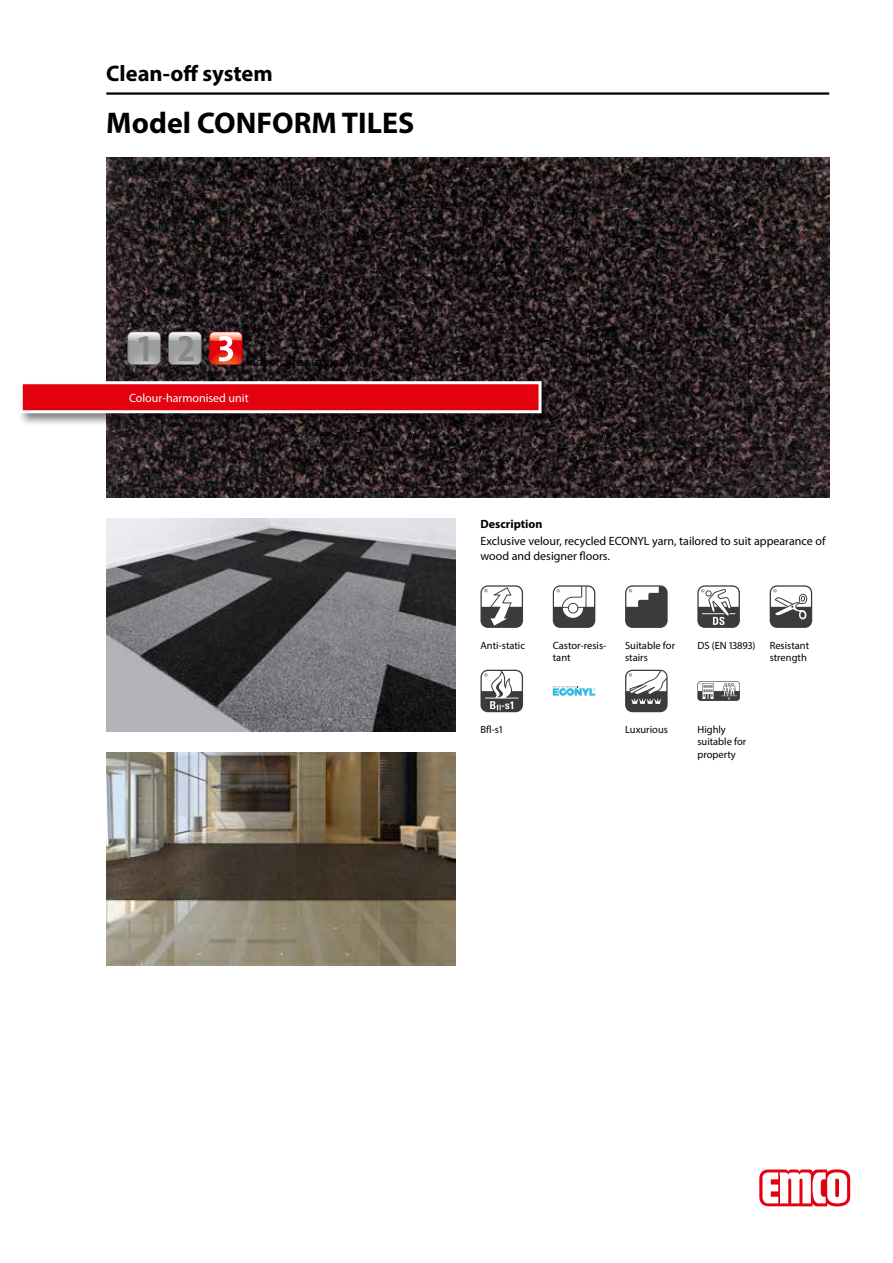
<style>
.page{position:relative;width:893px;height:1263px;background:#fff}
.page>*{position:absolute;margin:0;border:0;box-sizing:border-box;transform-origin:0 0}
.t1{font:700 30px "Myriad Pro";color:#000}
.t2{font:700 22.5px "Myriad Pro";color:#000}
.t3{font:12px/14.4px "Myriad Pro";color:#000}
.t4{font:12px "Myriad Pro";color:#fff}
.t5{font:700 12px "Myriad Pro";color:#000}
.t6{font:10.5px/12.6px "Myriad Pro";color:#000}
</style>
<div class="page">
<img style="left:106px;top:157px;width:723px;height:340px">
<hr style="left:106px;top:92px;width:723px;height:3px;background:#000">
<svg style="left:759px;top:1169px;width:91px;height:37px"></svg>
<div style="left:18px;top:379px;width:538px;height:49px;background:#000;opacity:.5"></div>
<div style="left:21px;top:383px;width:519px;height:29px;background:#e3000f"></div>
<div style="left:20px;top:381px;width:522px;height:32px;border:3px solid #fff"></div>
<svg style="left:168px;top:332px;width:33px;height:33px"></svg>
<svg style="left:209px;top:332px;width:33px;height:33px"></svg>
<svg style="left:128px;top:332px;width:33px;height:33px"></svg>
<img style="left:106px;top:519px;width:349px;height:212px">
<img style="left:106px;top:753px;width:349px;height:212px">
<svg style="left:480px;top:585px;width:43px;height:43px"></svg>
<svg style="left:553px;top:585px;width:42px;height:43px"></svg>
<svg style="left:625px;top:585px;width:43px;height:43px"></svg>
<svg style="left:697px;top:585px;width:43px;height:43px"></svg>
<svg style="left:770px;top:585px;width:42px;height:43px"></svg>
<svg style="left:480px;top:670px;width:43px;height:42px"></svg>
<svg style="left:553px;top:686px;width:42px;height:10px"></svg>
<svg style="left:625px;top:670px;width:43px;height:42px"></svg>
<svg style="left:697px;top:681px;width:43px;height:20px"></svg>
<h2 class="t2" style="left:106px;top:59px;width:168px">Clean-off system</h2>
<h1 class="t1" style="left:106px;top:103px;width:309px">Model CONFORM TILES</h1>
<p class="t3" style="left:247px;top:354px;width:105px">Indoor areas (zone 3)</p>
<p class="t4" style="left:129px;top:390px;width:121px">Colour-harmonised unit</p>
<p class="t5" style="left:480px;top:516px;width:63px">Description</p>
<p class="t3" style="left:480px;top:534px;width:347px">Exclusive velour, recycled ECONYL yarn, tailored to suit appearance of wood and designer floors.</p>
<p class="t6" style="left:480px;top:638px;width:46px">Anti-static</p>
<p class="t6" style="left:553px;top:638px;width:55px">Castor-resis&shy;tant</p>
<p class="t6" style="left:625px;top:638px;width:52px">Suitable for stairs</p>
<p class="t6" style="left:697px;top:638px;width:60px">DS (EN 13893)</p>
<p class="t6" style="left:770px;top:638px;width:41px">Resistant strength</p>
<p class="t6" style="left:480px;top:723px;width:23px">Bfl-s1</p>
<p class="t6" style="left:625px;top:723px;width:44px">Luxurious</p>
<p class="t6" style="left:697px;top:723px;width:51px">Highly suitable for property</p>
</div>
